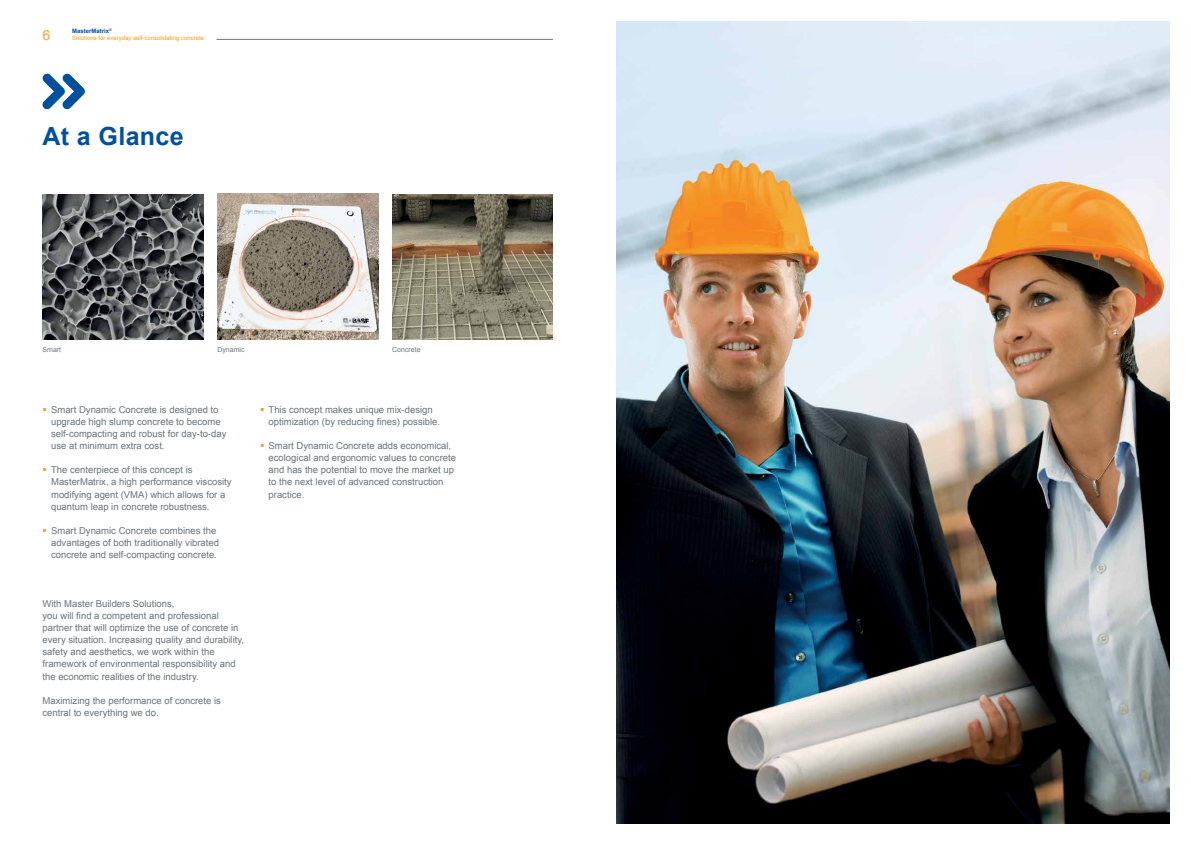
<style>
.page{position:relative;width:1191px;height:842px;background:#fff}
.page>*{position:absolute;margin:0;border:0;box-sizing:border-box;transform-origin:0 0}
.t1{font:700 25px "Arial";letter-spacing:.015em;color:#00509e}
.t2{font:14px "Arial";color:#fcb562}
.t3{font:9.5px/12.1px "Arial";color:#6a747b}
.t4{font:7px "Arial";color:#6a747b}
.t5{font:6px/7.1px "Arial";color:#f8991d}
.s1{font-weight:700;color:#00509e}
.s2{color:#f8991d}
</style>
<div class="page">
<img style="left:43px;top:194px;width:160px;height:146px">
<img style="left:217px;top:193px;width:161px;height:147px">
<img style="left:392px;top:194px;width:161px;height:146px">
<img style="left:617px;top:21px;width:552px;height:802px">
<hr style="left:216px;top:39px;width:337px;height:1px;background:#6a747b">
<svg style="left:42px;top:74px;width:43px;height:35px"></svg>
<h2 class="t2" style="left:43px;top:26px;width:9px">6</h2>
<p class="t5" style="left:72px;top:27px;width:134px"><span class="s1">MasterMatrix</span><sup>®<br></sup>Solutions for everyday self-consolidating concrete</p>
<h1 class="t1" style="left:43px;top:120px;width:143px">At a Glance</h1>
<p class="t4" style="left:43px;top:345px;width:20px">Smart</p>
<p class="t4" style="left:217px;top:345px;width:29px">Dynamic</p>
<p class="t4" style="left:392px;top:345px;width:30px">Concrete</p>
<p class="t3" style="left:51px;top:403px;width:177px;text-indent:-8px"><span class="s2">▪</span> Smart Dynamic Concrete is designed to upgrade high slump concrete to become self-compacting and robust for day-to-day use at minimum extra cost.</p>
<p class="t3" style="left:51px;top:464px;width:182px;text-indent:-9px"><span class="s2">▪</span> The centerpiece of this concept is MasterMatrix, a high performance viscosity modifying agent (VMA) which allows for a quantum leap in concrete robustness.</p>
<p class="t3" style="left:51px;top:525px;width:169px;text-indent:-9px"><span class="s2">▪</span> Smart Dynamic Concrete combines the advantages of both traditionally vibrated concrete and self-compacting concrete.</p>
<p class="t3" style="left:43px;top:597px;width:203px">With Master Builders Solutions,<br>you will find a competent and professional partner that will optimize the use of concrete in every situation. Increasing quality and durability, safety and aesthetics, we work within the framework of environmental responsibility and the economic realities of the industry.</p>
<p class="t3" style="left:43px;top:694px;width:180px">Maximizing the performance of concrete is central to everything we do.</p>
<p class="t3" style="left:268px;top:403px;width:173px;text-indent:-9px"><span class="s2">▪</span> This concept makes unique mix-design optimization (by reducing fines) possible.</p>
<p class="t3" style="left:268px;top:440px;width:189px;text-indent:-9px"><span class="s2">▪</span> Smart Dynamic Concrete adds economical, ecological and ergonomic values to concrete and has the potential to move the market up to the next level of advanced construction practice.</p>
</div>
